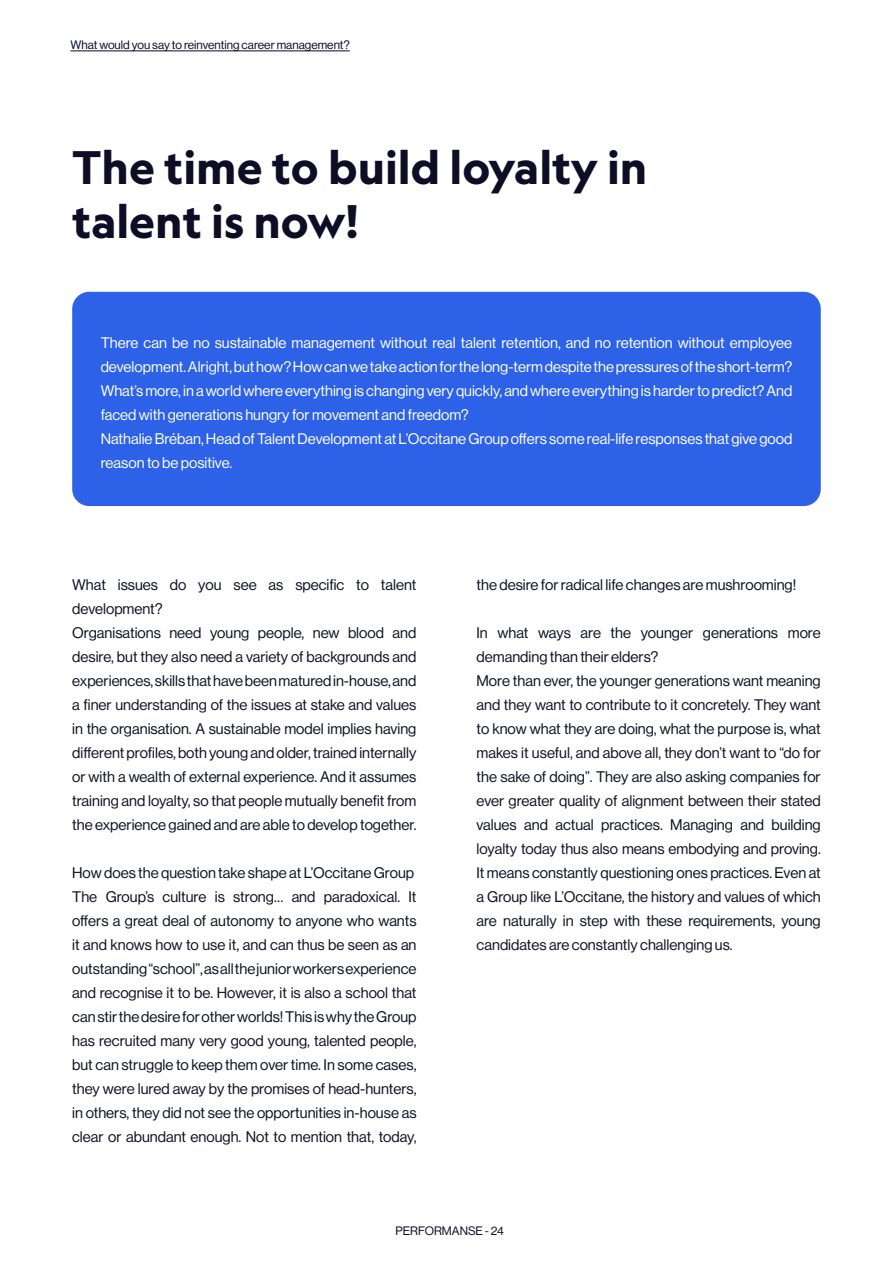
<style>
.page{position:relative;width:893px;height:1263px;background:#fff}
.page>*{position:absolute;margin:0;border:0;box-sizing:border-box;transform-origin:0 0}
.t1{font:700 45px/54px "Geograph";color:#0d0e25}
.t2{font:15px/24px "N Haas Grotesk DS Pro 55 Rg";color:#0d0f24;text-align:justify}
.t3{font:15px/24px "N Haas Grotesk DS Pro 55 Rg";color:#fff;text-align:justify}
.t4{font:12px "N Haas Grotesk DS Pro 55 Rg";color:#050b28}
.t5{font:12px "N Haas Grotesk DS Pro 55 Rg";color:#0d0e25}
</style>
<div class="page">
<div style="left:72px;top:292px;width:749px;height:214px;background:#2c61e8;border-radius:17px"></div>
<hr style="left:70px;top:51px;width:280px;height:1px;background:#050b28">
<p class="t4" style="left:70px;top:36px;width:281px">What would you say to reinventing career management?</p>
<p class="t1" style="left:72px;top:139px;width:577px">The time to build loyalty in talent is now!</p>
<p class="t3" style="left:101px;top:329px;width:693px">There can be no sustainable management without real talent retention, and no retention without employee development. Alright, but how? How can we take action for the long-term despite the pressures of the short-term?<br>What’s more, in a world where everything is changing very quickly, and where everything is harder to predict? And faced with generations hungry for movement and freedom?</p>
<p class="t3" style="left:101px;top:425px;width:693px">Nathalie Bréban, Head of Talent Development at L’Occitane Group offers some real-life responses that give good reason to be positive.</p>
<p class="t2" style="left:72px;top:572px;width:346px">What issues do you see as specific to talent development?</p>
<p class="t2" style="left:72px;top:620px;width:346px">Organisations need young people, new blood and desire, but they also need a variety of backgrounds and experiences, skills that have been matured in-house, and a finer understanding of the issues at stake and values in the organisation. A sustainable model implies having different profiles, both young and older, trained internally or with a wealth of external experience. And it assumes training and loyalty, so that people mutually benefit from the experience gained and are able to develop together.</p>
<p class="t2" style="left:72px;top:860px;width:343px">How does the question take shape at L’Occitane Group</p>
<p class="t2" style="left:72px;top:884px;width:346px">The Group’s culture is strong… and paradoxical. It offers a great deal of autonomy to anyone who wants it and knows how to use it, and can thus be seen as an outstanding “school”, as all the junior workers experience and recognise it to be. However, it is also a school that can stir the desire for other worlds! This is why the Group has recruited many very good young, talented people, but can struggle to keep them over time. In some cases, they were lured away by the promises of head-hunters, in others, they did not see the opportunities in-house as clear or abundant enough. Not to mention that, today,</p>
<p class="t2" style="left:476px;top:572px;width:321px">the desire for radical life changes are mushrooming!</p>
<p class="t2" style="left:476px;top:620px;width:346px">In what ways are the younger generations more demanding than their elders?</p>
<p class="t2" style="left:476px;top:668px;width:346px">More than ever, the younger generations want meaning and they want to contribute to it concretely. They want to know what they are doing, what the purpose is, what makes it useful, and above all, they don’t want to “do for the sake of doing”. They are also asking companies for ever greater quality of alignment between their stated values and actual practices. Managing and building loyalty today thus also means embodying and proving.<br>It means constantly questioning ones practices. Even at a Group like L’Occitane, the history and values of which are naturally in step with these requirements, young candidates are constantly challenging us.</p>
<p class="t5" style="left:396px;top:1222px;width:110px">PERFORMANSE - 24</p>
</div>
